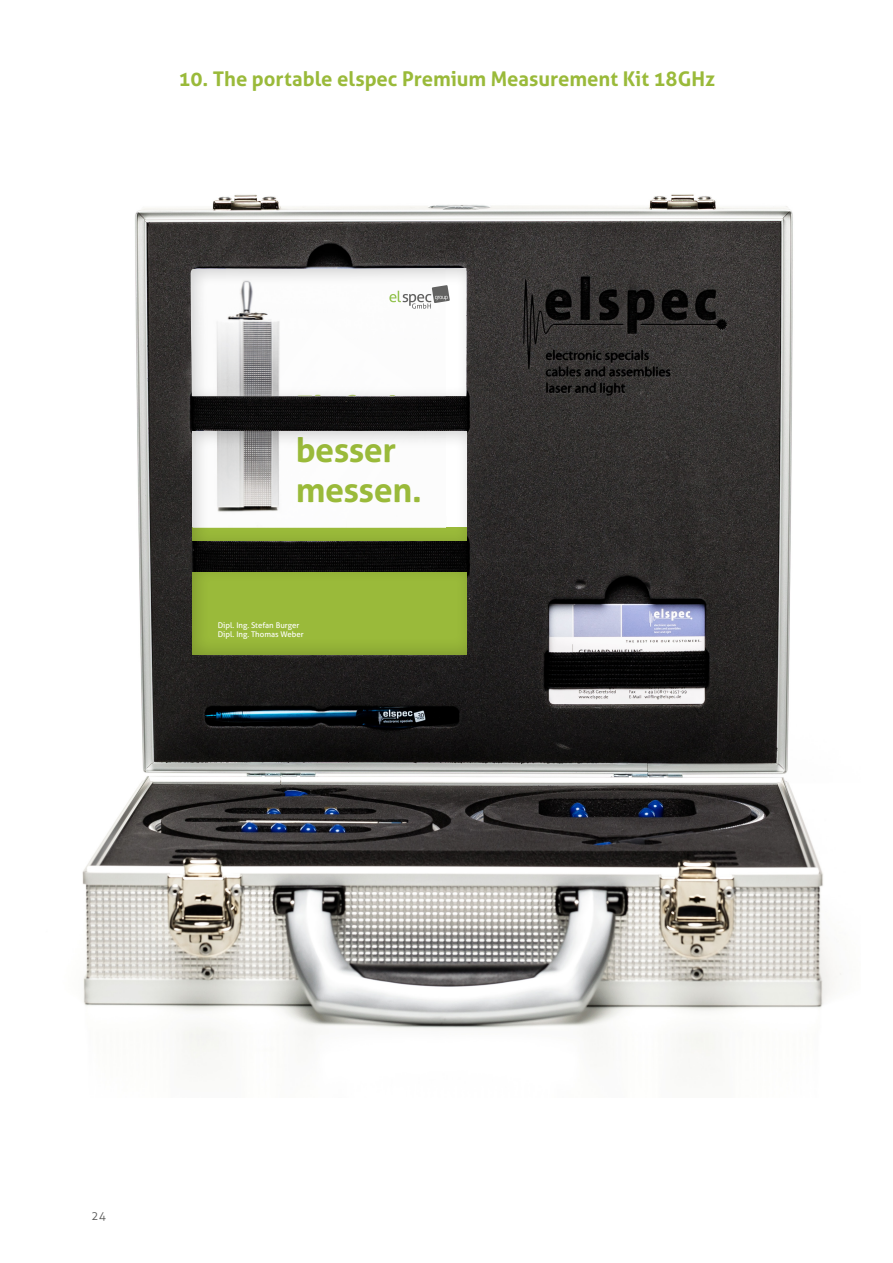
<style>
.page{position:relative;width:893px;height:1263px;background:#fff}
.page>*{position:absolute;margin:0;border:0;box-sizing:border-box;transform-origin:0 0}
.t1{font:700 33.9px/40.7px "Aller";letter-spacing:-.015em;color:#9aba3a}
.t2{font:700 20.25px "Aller";color:#9aba3a}
.t3{font:300 12px "Aller";color:#565655}
.t4{font:7.8px/9.1px "Aller";letter-spacing:-.005em;color:#fff}
</style>
<div class="page">
<img style="left:82px;top:194px;width:759px;height:865px">
<div style="left:191px;top:428px;width:278px;height:113px;background:#000;opacity:.2"></div>
<div style="left:190px;top:266px;width:279px;height:131px;background:#000;opacity:.2"></div>
<div style="left:191px;top:569px;width:278px;height:86px;background:#000;opacity:.19"></div>
<h2 class="t2" style="left:179px;top:66px;width:538px">10. The portable elspec Premium Measurement Kit 18GHz</h2>
<h1 class="t1" style="left:296px;top:428px;width:128px">besser messen.</h1>
<p class="t4" style="left:218px;top:620px;width:87px">Dipl. Ing. Stefan Burger<br>Dipl. Ing. Thomas Weber</p>
<p class="t4" style="left:218px;top:622px;width:87px">Dipl. Ing. Stefan Burger<br>Dipl. Ing. Thomas Weber</p>
<h3 class="t3" style="left:92px;top:1209px;width:16px">24</h3>
</div>
